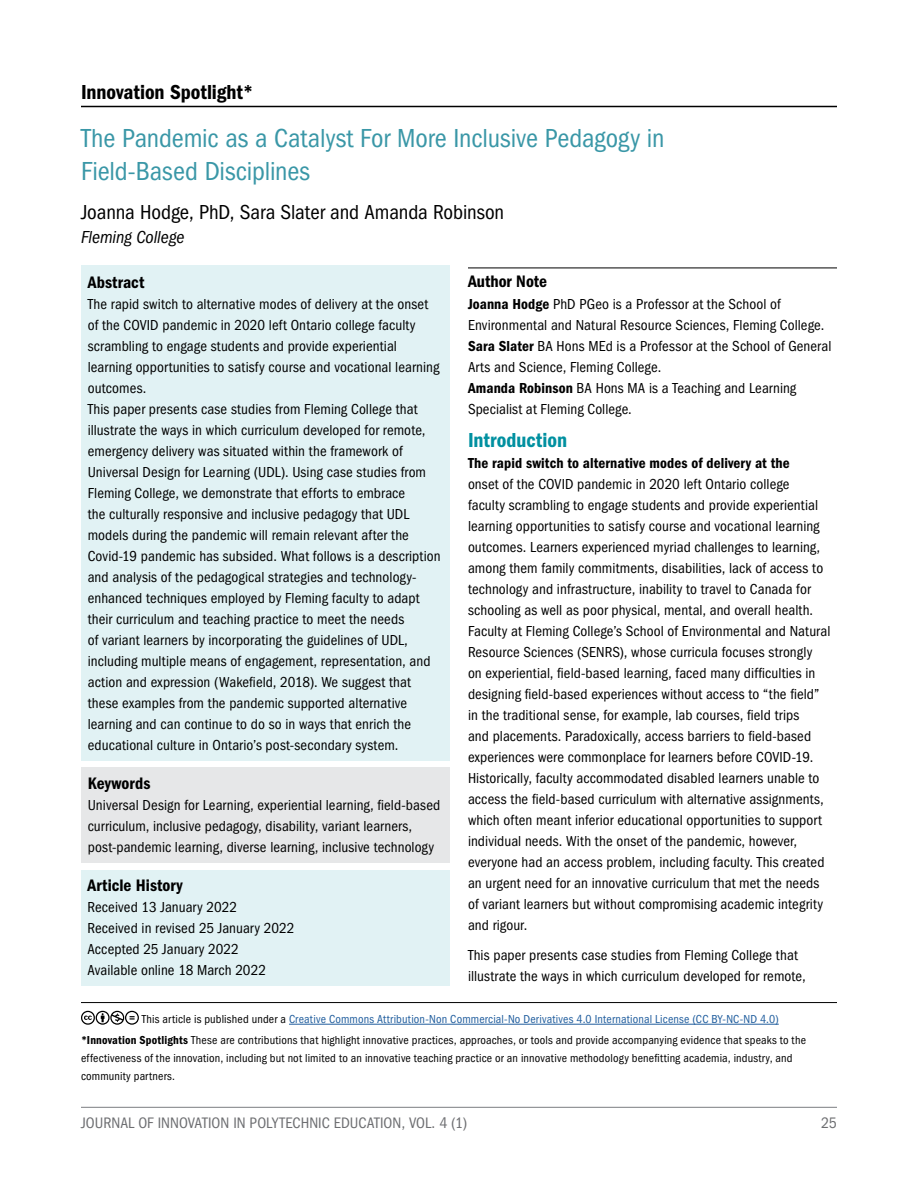
<style>
.page{position:relative;width:918px;height:1188px;background:#fff}
.page>*{position:absolute;margin:0;border:0;box-sizing:border-box;transform-origin:0 0}
.Title_Level1_H2{font:condensed 27px/33px "ITC Franklin Gothic Std";letter-spacing:-.005em;color:#3a97a7}
.Author{font:condensed 21px "ITC Franklin Gothic Std";letter-spacing:-.005em;color:#000}
.ArticleCategory_H1{font:21px "ITC Franklin Gothic Std Dm Cd";color:#000}
.Subtitle2_H3{font:21px "ITC Franklin Gothic Std Dm Cd";color:#0090a0}
.Author-2{font:italic condensed 18px "ITC Franklin Gothic Std";letter-spacing:-.005em;color:#000}
.Article-Info_H3_Abst{font:17.25px "ITC Franklin Gothic Std Dm Cd";letter-spacing:.005em;color:#000}
.AuthorsNote{font:17.25px "ITC Franklin Gothic Std Dm Cd";color:#000}
.t1{font:condensed 15.75px "ITC Franklin Gothic Std";letter-spacing:.005em;color:#6d6e71}
.Non-tab_body_opener{font:condensed 15px/21px "ITC Franklin Gothic Std";letter-spacing:.005em;color:#000}
.Body-no-space{font:condensed 15px/21px "ITC Franklin Gothic Std";letter-spacing:.005em;color:#000}
.CC-text{font:condensed 12px/21px "ITC Franklin Gothic Std";letter-spacing:.015em;color:#000}
.s1{font-family:"ITC Franklin Gothic Std Dm Cd";font-stretch:normal}
.s2{color:#215e9e}
</style>
<div class="page">
<hr style="left:81px;top:1107px;width:756px;height:1px;background:#939598">
<hr style="left:81px;top:106px;width:756px;height:1px;background:#000">
<div style="left:81px;top:266px;width:369px;height:495px;background:#e1f2f4"></div>
<div style="left:81px;top:767px;width:369px;height:96px;background:#e6e7e8"></div>
<div style="left:81px;top:870px;width:369px;height:116px;background:#e1f2f4"></div>
<hr style="left:468px;top:268px;width:369px;height:1px;background:#000">
<hr style="left:81px;top:1002px;width:756px;height:1px;background:#000">
<hr style="left:289px;top:1024px;width:490px;height:1px;background:#215e9e">
<svg style="left:81px;top:1011px;width:58px;height:14px"></svg>
<h1 class="ArticleCategory_H1" style="left:81px;top:80px;width:174px">Innovation Spotlight*</h1>
<h2 class="Title_Level1_H2" style="left:81px;top:122px;width:585px">The Pandemic as a Catalyst For More Inclusive Pedagogy in<br>Field-Based Disciplines</h2>
<p class="Author" style="left:81px;top:200px;width:425px">Joanna Hodge, PhD, Sara Slater and Amanda Robinson</p>
<p class="Author-2" style="left:81px;top:227px;width:105px">Fleming College</p>
<h3 class="Article-Info_H3_Abst" style="left:88px;top:272px;width:58px">Abstract</h3>
<p class="Body-no-space" style="left:88px;top:294px;width:353px">The rapid switch to alternative modes of delivery at the onset of the COVID pandemic in 2020 left Ontario college faculty scrambling to engage students and provide experiential learning opportunities to satisfy course and vocational learning outcomes.</p>
<p class="Body-no-space" style="left:88px;top:399px;width:354px">This paper presents case studies from Fleming College that illustrate the ways in which curriculum developed for remote, emergency delivery was situated within the framework of Universal Design for Learning (UDL). Using case studies from Fleming College, we demonstrate that efforts to embrace<br>the culturally responsive and inclusive pedagogy that UDL models during the pandemic will remain relevant after the Covid-19 pandemic has subsided. What follows is a description and analysis of the pedagogical strategies and technology&shy;enhanced techniques employed by Fleming faculty to adapt their curriculum and teaching practice to meet the needs<br>of variant learners by incorporating the guidelines of UDL, including multiple means of engagement, representation, and action and expression (Wakefield, 2018). We suggest that these examples from the pandemic supported alternative learning and can continue to do so in ways that enrich the educational culture in Ontario’s post-secondary system.</p>
<h3 class="Article-Info_H3_Abst" style="left:88px;top:773px;width:64px">Keywords</h3>
<p class="Non-tab_body_opener" style="left:88px;top:795px;width:354px">Universal Design for Learning, experiential learning, field-based curriculum, inclusive pedagogy, disability, variant learners, post-pandemic learning, diverse learning, inclusive technology</p>
<h3 class="Article-Info_H3_Abst" style="left:88px;top:875px;width:97px">Article History</h3>
<p class="Body-no-space" style="left:88px;top:897px;width:151px">Received 13 January 2022</p>
<p class="Body-no-space" style="left:88px;top:918px;width:208px">Received in revised 25 January 2022</p>
<p class="Body-no-space" style="left:88px;top:939px;width:153px">Accepted 25 January 2022</p>
<p class="Body-no-space" style="left:88px;top:960px;width:180px">Available online 18 March 2022</p>
<h3 class="AuthorsNote" style="left:468px;top:272px;width:81px">Author Note</h3>
<p class="Body-no-space" style="left:468px;top:294px;width:358px"><span class="s1">Joanna Hodge</span> PhD PGeo is a Professor at the School of<br>Environmental and Natural Resource Sciences, Fleming College.</p>
<p class="Body-no-space" style="left:468px;top:336px;width:365px"><span class="s1">Sara Slater</span> BA Hons MEd is a Professor at the School of General<br>Arts and Science, Fleming College.</p>
<p class="Body-no-space" style="left:468px;top:378px;width:330px"><span class="s1">Amanda Robinson</span> BA Hons MA is a Teaching and Learning<br>Specialist at Fleming College.</p>
<h3 class="Subtitle2_H3" style="left:468px;top:428px;width:101px">Introduction</h3>
<p class="Non-tab_body_opener" style="left:468px;top:453px;width:364px"><span class="s1">The rapid switch to alternative modes of delivery at the<br></span>onset of the COVID pandemic in 2020 left Ontario college<br>faculty scrambling to engage students and provide experiential learning opportunities to satisfy course and vocational learning outcomes. Learners experienced myriad challenges to learning, among them family commitments, disabilities, lack of access to technology and infrastructure, inability to travel to Canada for schooling as well as poor physical, mental, and overall health.<br>Faculty at Fleming College’s School of Environmental and Natural Resource Sciences (SENRS), whose curricula focuses strongly<br>on experiential, field-based learning, faced many difficulties in designing field-based experiences without access to “the field” in the traditional sense, for example, lab courses, field trips<br>and placements. Paradoxically, access barriers to field-based experiences were commonplace for learners before COVID-19.<br>Historically, faculty accommodated disabled learners unable to access the field-based curriculum with alternative assignments, which often meant inferior educational opportunities to support individual needs. With the onset of the pandemic, however, everyone had an access problem, including faculty. This created an urgent need for an innovative curriculum that met the needs of variant learners but without compromising academic integrity and rigour.</p>
<p class="Non-tab_body_opener" style="left:468px;top:945px;width:339px">This paper presents case studies from Fleming College that illustrate the ways in which curriculum developed for remote,</p>
<p class="CC-text" style="left:81px;top:1009px;width:727px;text-indent:61px">This article is published under a <span class="s2">Creative Commons Attribution-Non Commercial-No Derivatives 4.0 International License (CC BY-NC-ND 4.0) </span><span class="s1">*Innovation Spotlights</span> These are contributions that highlight innovative practices, approaches, or tools and provide accompanying evidence that speaks to the</p>
<p class="CC-text" style="left:81px;top:1049px;width:713px;line-height:18px">effectiveness of the innovation, including but not limited to an innovative teaching practice or an innovative methodology benefitting academia, industry, and community partners.</p>
<p class="t1" style="left:81px;top:1114px;width:388px">JOURNAL OF INNOVATION IN POLYTECHNIC EDUCATION, VOL. 4 (1)</p>
<p class="t1" style="left:821px;top:1114px;width:17px">25</p>
</div>
